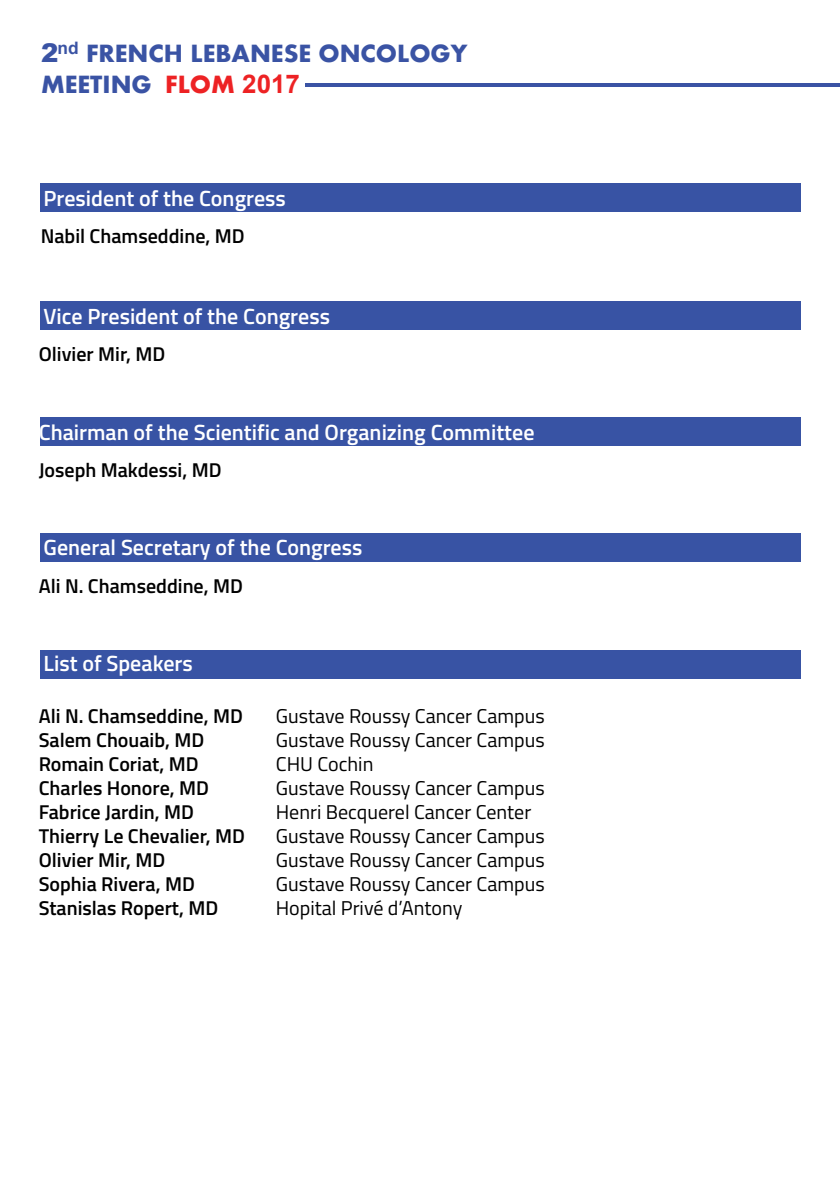
<style>
.page{position:relative;width:840px;height:1191px;background:#fff}
.page>*{position:absolute;margin:0;border:0;box-sizing:border-box;transform-origin:0 0}
.t1{font:700 25.8px/30.4px "Aharoni";color:#3a53a4}
.t2{font:600 22px "Titillium";color:#fff}
.t3{font:600 20px/24px "Titillium";color:#000}
.t4{font:20px/24px "Titillium";color:#000}
.s1{font-family:"Arial";font-weight:900}
.s2{color:#ed2224}
.s3{font-family:"Arial";color:#ed2224}
</style>
<div class="page">
<hr style="left:305px;top:83px;width:534px;height:3px;background:#3a53a4">
<div style="left:40px;top:650px;width:759px;height:29px;background:#3853a4"></div>
<div style="left:40px;top:183px;width:759px;height:29px;background:#3853a4"></div>
<div style="left:40px;top:301px;width:759px;height:29px;background:#3853a4"></div>
<div style="left:40px;top:533px;width:759px;height:28px;background:#3853a4"></div>
<div style="left:40px;top:417px;width:759px;height:29px;background:#3853a4"></div>
<p class="t1" style="left:41px;top:41px;width:427px"><span class="s1">2</span><sup>nd</sup> FRENCH LEBANESE ONCOLOGY<br>MEETING <span class="s2">FLOM</span> <span class="s3">2017</span></p>
<p class="t2" style="left:44px;top:181px;width:244px">President of the Congress</p>
<p class="t3" style="left:41px;top:223px;width:205px">Nabil Chamseddine, MD</p>
<p class="t2" style="left:44px;top:299px;width:288px">Vice President of the Congress</p>
<p class="t3" style="left:39px;top:341px;width:128px">Olivier Mir, MD</p>
<p class="t2" style="left:39px;top:415px;width:497px">Chairman of the Scientific and Organizing Committee</p>
<p class="t3" style="left:39px;top:457px;width:184px">Joseph Makdessi, MD</p>
<p class="t2" style="left:44px;top:531px;width:320px">General Secretary of the Congress</p>
<p class="t3" style="left:39px;top:573px;width:206px">Ali N. Chamseddine, MD</p>
<p class="t2" style="left:44px;top:647px;width:151px">List of Speakers</p>
<p class="t3" style="left:39px;top:702px;width:208px">Ali N. Chamseddine, MD<br>Salem Chouaib, MD<br>Romain Coriat, MD<br>Charles Honore, MD<br>Fabrice Jardin, MD<br>Thierry Le Chevalier, MD<br>Olivier Mir, MD<br>Sophia Rivera, MD<br>Stanislas Ropert, MD</p>
<p class="t4" style="left:276px;top:702px;width:270px">Gustave Roussy Cancer Campus<br>Gustave Roussy Cancer Campus<br>CHU Cochin<br>Gustave Roussy Cancer Campus<br>Henri Becquerel Cancer Center<br>Gustave Roussy Cancer Campus<br>Gustave Roussy Cancer Campus<br>Gustave Roussy Cancer Campus<br>Hopital Privé d’Antony</p>
</div>
